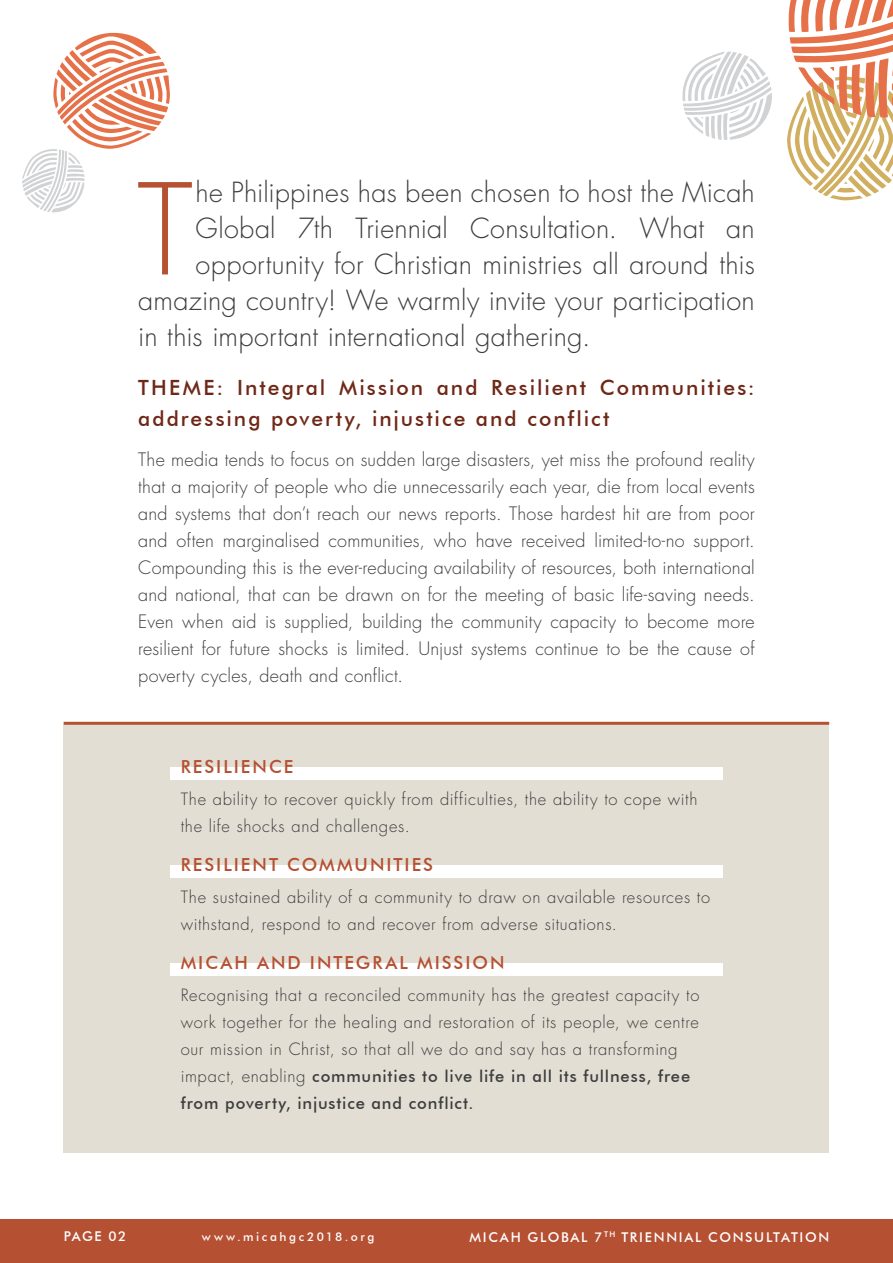
<style>
.page{position:relative;width:893px;height:1263px;background:#fff}
.page>*{position:absolute;margin:0;border:0;box-sizing:border-box;transform-origin:0 0}
.t1{font:300 122.55px "Futura Std";color:#b55032}
.t2{font:300 27px "Futura Std";letter-spacing:.005em;color:#3e3e3f}
.t3{font:500 21px/31.5px "Futura BT";letter-spacing:.095em;color:#6f2717}
.t4{font:300 18px/27px "Futura Std";letter-spacing:.015em;color:#3e3e3f;text-align:justify}
.t5{font:500 18px "Futura BT";letter-spacing:.11em;color:#b55032}
.t6{font:300 16.5px/27px "Futura Std";letter-spacing:.04em;color:#3e3e3f}
.t7{font:500 16.5px/27px "Futura BT";letter-spacing:.05em;color:#3e3e3f}
.t8{font:500 13.5px "Futura BT";letter-spacing:.125em;color:#fff}
.t9{font:500 12px "Futura BT";letter-spacing:.215em;color:#fff}
.s1{font-family:"Futura Std";font-weight:300}
</style>
<div class="page">
<div style="left:0;top:1220px;width:893px;height:43px;background:#b55032"></div>
<div style="left:64px;top:722px;width:765px;height:430px;background:#e3ded3"></div>
<hr style="left:64px;top:722px;width:765px;height:3px;background:#b55032">
<svg style="left:787px;top:0;width:106px;height:200px"></svg>
<svg style="left:682px;top:51px;width:90px;height:89px"></svg>
<div style="left:170px;top:767px;width:553px;height:13px;background:#fff"></div>
<div style="left:170px;top:865px;width:553px;height:13px;background:#fff"></div>
<div style="left:170px;top:963px;width:553px;height:13px;background:#fff"></div>
<svg style="left:22px;top:32px;width:148px;height:181px"></svg>
<h1 class="t1" style="left:137px;top:155px;width:57px">T</h1>
<h2 class="t2" style="left:196px;top:176px;width:561px">he Philippines has been chosen to host the Micah</h2>
<h2 class="t2" style="left:196px;top:212px;width:561px">Global 7th Triennial Consultation. What an</h2>
<h2 class="t2" style="left:196px;top:248px;width:561px">opportunity for Christian ministries all around this</h2>
<h2 class="t2" style="left:138px;top:284px;width:618px">amazing country! We warmly invite your participation</h2>
<h2 class="t2" style="left:138px;top:320px;width:454px">in this important international gathering.</h2>
<p class="t3" style="left:138px;top:372px;width:618px">THEME: Integral Mission and Resilient Communities: addressing poverty, injustice and conflict</p>
<p class="t4" style="left:138px;top:447px;width:618px">The media tends to focus on sudden large disasters, yet miss the profound reality that a majority of people who die unnecessarily each year, die from local events and systems that don’t reach our news reports. Those hardest hit are from poor and often marginalised communities, who have received limited-to-no support.<br>Compounding this is the ever-reducing availability of resources, both international and national, that can be drawn on for the meeting of basic life-saving needs.<br>Even when aid is supplied, building the community capacity to become more resilient for future shocks is limited. Unjust systems continue to be the cause of poverty cycles, death and conflict.</p>
<p class="t5" style="left:181px;top:756px;width:114px">RESILIENCE</p>
<p class="t6" style="left:181px;top:785px;width:518px">The ability to recover quickly from difficulties, the ability to cope with the life shocks and challenges.</p>
<p class="t5" style="left:181px;top:854px;width:254px">RESILIENT COMMUNITIES</p>
<p class="t6" style="left:181px;top:883px;width:531px">The sustained ability of a community to draw on available resources to withstand, respond to and recover from adverse situations.</p>
<p class="t5" style="left:181px;top:952px;width:325px">MICAH AND INTEGRAL MISSION</p>
<p class="t6" style="left:181px;top:982px;width:520px;text-align:justify">Recognising that a reconciled community has the greatest capacity to work together for the healing and restoration of its people, we centre our mission in Christ, so that all we do and say has a transforming</p>
<p class="t7" style="left:181px;top:1062px;width:511px"><span class="s1">impact, enabling</span> communities to live life in all its fullness, free from poverty, injustice and conflict.</p>
<p class="t8" style="left:64px;top:1228px;width:64px">PAGE 02</p>
<p class="t8" style="left:470px;top:1229px;width:147px">MICAH GLOBAL 7<sup>TH</sup></p>
<p class="t9" style="left:202px;top:1229px;width:174px">www.micahgc2018.org</p>
<p class="t8" style="left:621px;top:1229px;width:209px">TRIENNIAL CONSULTATION</p>
</div>
